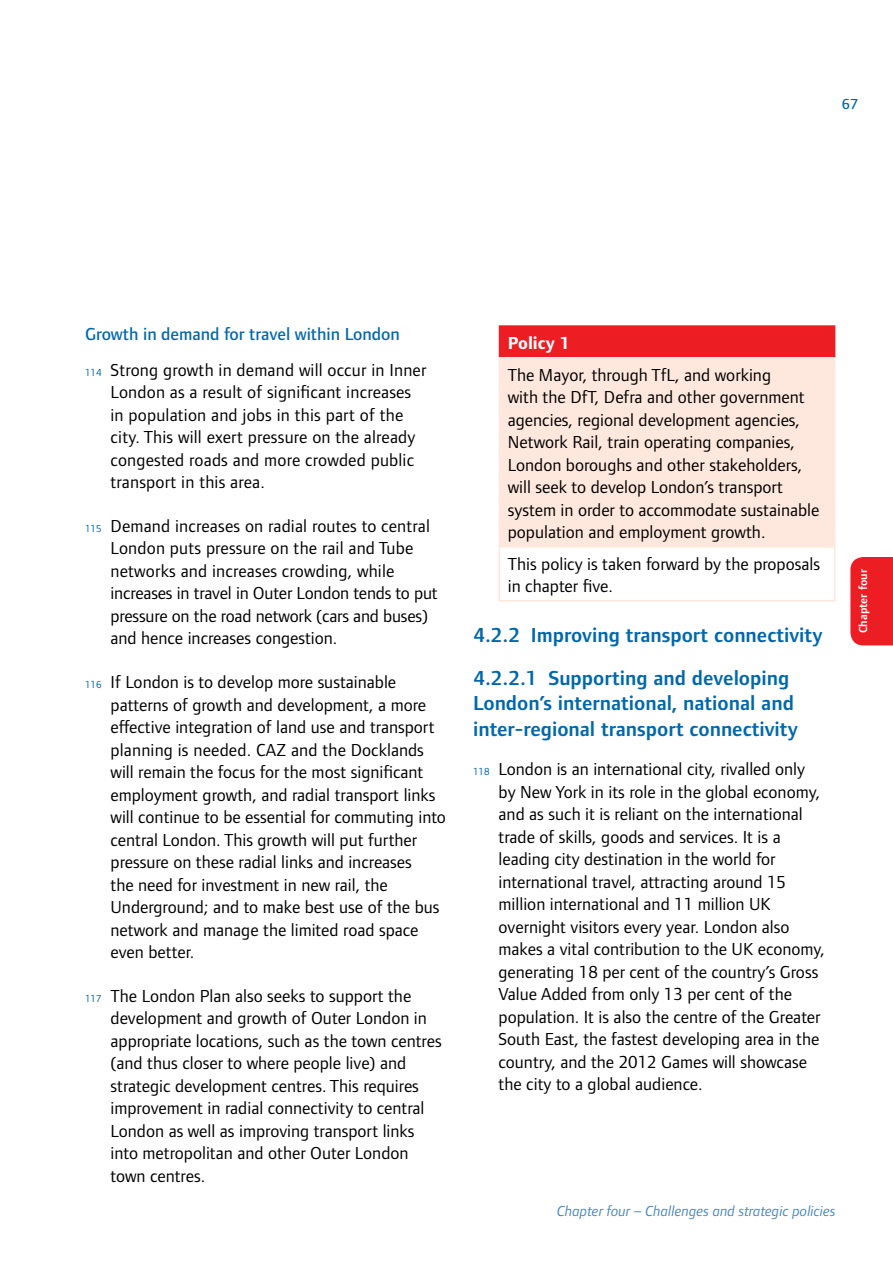
<style>
.page{position:relative;width:893px;height:1263px;background:#fff}
.page>*{position:absolute;margin:0;border:0;box-sizing:border-box;transform-origin:0 0}
.t1{font:600 21px/42.5px "Foundry Form Sans";color:#0068ac}
.t2{font:18px/22.5px "Foundry Form Sans";color:#000}
.t3{font:700 18px "Foundry Form Sans";color:#fff}
.t4{font:italic 15px "Foundry Form Sans";color:#4686bf}
.t5{font:500 15px "Foundry Form Sans";color:#0068ac}
.t6{font:600 12px "Foundry Form Sans";color:#fff}
.s1{font-weight:500;color:#0068ac}
.s2{font-size:10.5px;color:#0068ac}
</style>
<div class="page">
<div style="left:850px;top:557px;width:43px;height:88px;background:#ed1d24"></div>
<div style="left:499px;top:326px;width:336px;height:32px;background:#ed1d24"></div>
<div style="left:499px;top:358px;width:336px;height:189px;background:#fee7dc"></div>
<hr style="left:499px;top:325px;width:336px;height:1px;background:#ed1d24">
<hr style="left:499px;top:357px;width:336px;height:1px;background:#fee7dc">
<hr style="left:499px;top:546px;width:337px;height:2px;background:#fee7dc">
<hr style="left:499px;top:548px;width:1px;height:52px;background:#fee7dc">
<hr style="left:834px;top:548px;width:2px;height:52px;background:#fee7dc">
<hr style="left:499px;top:600px;width:337px;height:2px;background:#fee7dc">
<p class="t5" style="left:842px;top:95px;width:18px">67</p>
<p class="t2" style="left:85px;top:317px;width:343px;line-height:35.2px"><span class="s1">Growth in demand for travel within London<br></span><span class="s2">114</span> Strong growth in demand will occur in Inner</p>
<p class="t2" style="left:111px;top:381px;width:306px">London as a result of significant increases in population and jobs in this part of the city. This will exert pressure on the already congested roads and more crowded public transport in this area.</p>
<p class="t2" style="left:111px;top:515px;width:329px;text-indent:-26px"><span class="s2">115</span> Demand increases on radial routes to central London puts pressure on the rail and Tube networks and increases crowding, while increases in travel in Outer London tends to put pressure on the road network (cars and buses) and hence increases congestion.</p>
<p class="t2" style="left:111px;top:671px;width:337px;text-indent:-26px"><span class="s2">116</span> If London is to develop more sustainable patterns of growth and development, a more effective integration of land use and transport planning is needed. CAZ and the Docklands will remain the focus for the most significant employment growth, and radial transport links will continue to be essential for commuting into central London. This growth will put further pressure on these radial links and increases<br>the need for investment in new rail, the Underground; and to make best use of the bus network and manage the limited road space even better.</p>
<p class="t2" style="left:111px;top:985px;width:333px;text-indent:-26px"><span class="s2">117</span> The London Plan also seeks to support the development and growth of Outer London in appropriate locations, such as the town centres (and thus closer to where people live) and strategic development centres. This requires improvement in radial connectivity to central London as well as improving transport links into metropolitan and other Outer London town centres.</p>
<p class="t3" style="left:508px;top:333px;width:64px">Policy 1</p>
<p class="t2" style="left:508px;top:363px;width:313px">The Mayor, through TfL, and working<br>with the DfT, Defra and other government agencies, regional development agencies, Network Rail, train operating companies, London boroughs and other stakeholders, will seek to develop London’s transport system in order to accommodate sustainable population and employment growth.</p>
<p class="t2" style="left:508px;top:552px;width:314px">This policy is taken forward by the proposals in chapter five.</p>
<p class="t1" style="left:473px;top:614px;width:351px">4.2.2 Improving transport connectivity<br>4.2.2.1 Supporting and developing</p>
<p class="t1" style="left:473px;top:691px;width:326px;line-height:25.5px">London’s international, national and inter-regional transport connectivity</p>
<p class="t2" style="left:499px;top:758px;width:328px;text-indent:-26px"><span class="s2">118</span> London is an international city, rivalled only by New York in its role in the global economy, and as such it is reliant on the international trade of skills, goods and services. It is a leading city destination in the world for international travel, attracting around 15 million international and 11 million UK overnight visitors every year. London also makes a vital contribution to the UK economy, generating 18 per cent of the country’s Gross Value Added from only 13 per cent of the population. It is also the centre of the Greater South East, the fastest developing area in the country, and the 2012 Games will showcase the city to a global audience.</p>
<p class="t6" style="left:856px;top:633px;width:66px;rotate:-90deg">Chapter four</p>
<p class="t4" style="left:557px;top:1202px;width:280px">Chapter four – Challenges and strategic policies</p>
</div>
